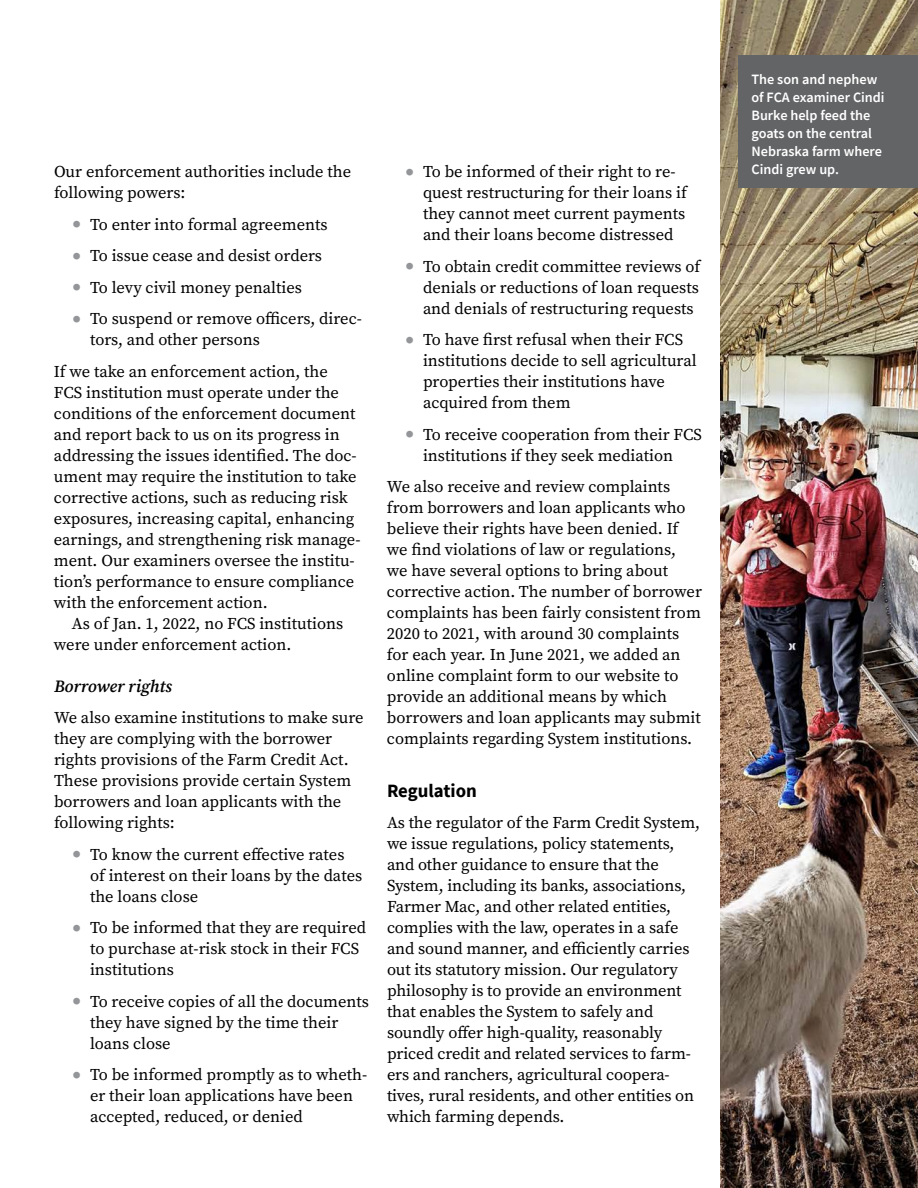
<style>
.page{position:relative;width:918px;height:1188px;background:#fff}
.page>*{position:absolute;margin:0;border:0;box-sizing:border-box;transform-origin:0 0}
.t1{font:700 18.75px "Source Sans Pro";color:#000}
.t2{font:italic 600 17.25px "Source Serif Pro";letter-spacing:-.005em;color:#000}
.P_Basic_Para_-_No_in{font:16.5px/21px "Source Serif Pro";color:#000}
.Photo_Caption_white{font:600 14.25px/18px "Source Sans Pro";color:#fff}
.s1{font-size:30px;color:#939598}
</style>
<div class="page">
<img style="left:720px;top:0;width:198px;height:1188px">
<div style="left:738px;top:56px;width:180px;height:132px;background:#636466"></div>
<p class="P_Basic_Para_-_No_in" style="left:54px;top:161px;width:299px">Our enforcement authorities include the following powers:</p>
<p class="P_Basic_Para_-_No_in" style="left:72px;top:214px;width:257px"><span class="s1">•</span> To enter into formal agreements</p>
<p class="P_Basic_Para_-_No_in" style="left:72px;top:245px;width:252px"><span class="s1">•</span> To issue cease and desist orders</p>
<p class="P_Basic_Para_-_No_in" style="left:72px;top:277px;width:232px"><span class="s1">•</span> To levy civil money penalties</p>
<p class="P_Basic_Para_-_No_in" style="left:90px;top:308px;width:273px;text-indent:-18px"><span class="s1">•</span> To suspend or remove officers, direc&shy;tors, and other persons</p>
<p class="P_Basic_Para_-_No_in" style="left:54px;top:361px;width:308px">If we take an enforcement action, the<br>FCS institution must operate under the conditions of the enforcement document and report back to us on its progress in addressing the issues identified. The doc&shy;ument may require the institution to take corrective actions, such as reducing risk exposures, increasing capital, enhancing earnings, and strengthening risk manage&shy;ment. Our examiners oversee the institu&shy;tion’s performance to ensure compliance with the enforcement action.</p>
<p class="P_Basic_Para_-_No_in" style="left:54px;top:613px;width:291px;text-indent:18px">As of Jan. 1, 2022, no FCS institutions were under enforcement action.</p>
<h4 class="t2" style="left:54px;top:674px;width:119px">Borrower rights</h4>
<p class="P_Basic_Para_-_No_in" style="left:54px;top:707px;width:311px">We also examine institutions to make sure they are complying with the borrower rights provisions of the Farm Credit Act.<br>These provisions provide certain System borrowers and loan applicants with the following rights:</p>
<p class="P_Basic_Para_-_No_in" style="left:90px;top:844px;width:274px;text-indent:-18px"><span class="s1">•</span> To know the current effective rates of interest on their loans by the dates the loans close</p>
<p class="P_Basic_Para_-_No_in" style="left:90px;top:917px;width:278px;text-indent:-18px"><span class="s1">•</span> To be informed that they are required to purchase at-risk stock in their FCS institutions</p>
<p class="P_Basic_Para_-_No_in" style="left:90px;top:991px;width:281px;text-indent:-18px"><span class="s1">•</span> To receive copies of all the documents they have signed by the time their loans close</p>
<p class="P_Basic_Para_-_No_in" style="left:90px;top:1064px;width:279px;text-indent:-18px"><span class="s1">•</span> To be informed promptly as to wheth&shy;er their loan applications have been accepted, reduced, or denied</p>
<p class="P_Basic_Para_-_No_in" style="left:423px;top:161px;width:265px;text-indent:-18px"><span class="s1">•</span> To be informed of their right to re&shy;quest restructuring for their loans if they cannot meet current payments and their loans become distressed</p>
<p class="P_Basic_Para_-_No_in" style="left:423px;top:256px;width:279px;text-align:justify;text-indent:-18px"><span class="s1">•</span> To obtain credit committee reviews of denials or reductions of loan requests and denials of restructuring requests</p>
<p class="P_Basic_Para_-_No_in" style="left:423px;top:329px;width:275px;text-indent:-18px"><span class="s1">•</span> To have first refusal when their FCS institutions decide to sell agricultural properties their institutions have acquired from them</p>
<p class="P_Basic_Para_-_No_in" style="left:423px;top:424px;width:280px;text-indent:-18px"><span class="s1">•</span> To receive cooperation from their FCS institutions if they seek mediation</p>
<p class="P_Basic_Para_-_No_in" style="left:387px;top:476px;width:316px">We also receive and review complaints from borrowers and loan applicants who believe their rights have been denied. If we find violations of law or regulations,<br>we have several options to bring about corrective action. The number of borrower complaints has been fairly consistent from 2020 to 2021, with around 30 complaints for each year. In June 2021, we added an online complaint form to our website to provide an additional means by which borrowers and loan applicants may submit complaints regarding System institutions.</p>
<h3 class="t1" style="left:387px;top:778px;width:91px">Regulation</h3>
<p class="P_Basic_Para_-_No_in" style="left:387px;top:812px;width:315px">As the regulator of the Farm Credit System, we issue regulations, policy statements, and other guidance to ensure that the System, including its banks, associations, Farmer Mac, and other related entities, complies with the law, operates in a safe and sound manner, and efficiently carries out its statutory mission. Our regulatory philosophy is to provide an environment that enables the System to safely and soundly offer high-quality, reasonably priced credit and related services to farm&shy;ers and ranchers, agricultural coopera&shy;tives, rural residents, and other entities on which farming depends.</p>
<p class="Photo_Caption_white" style="left:752px;top:70px;width:135px">The son and nephew of FCA examiner Cindi<br>Burke help feed the goats on the central<br>Nebraska farm where<br>Cindi grew up.</p>
</div>
